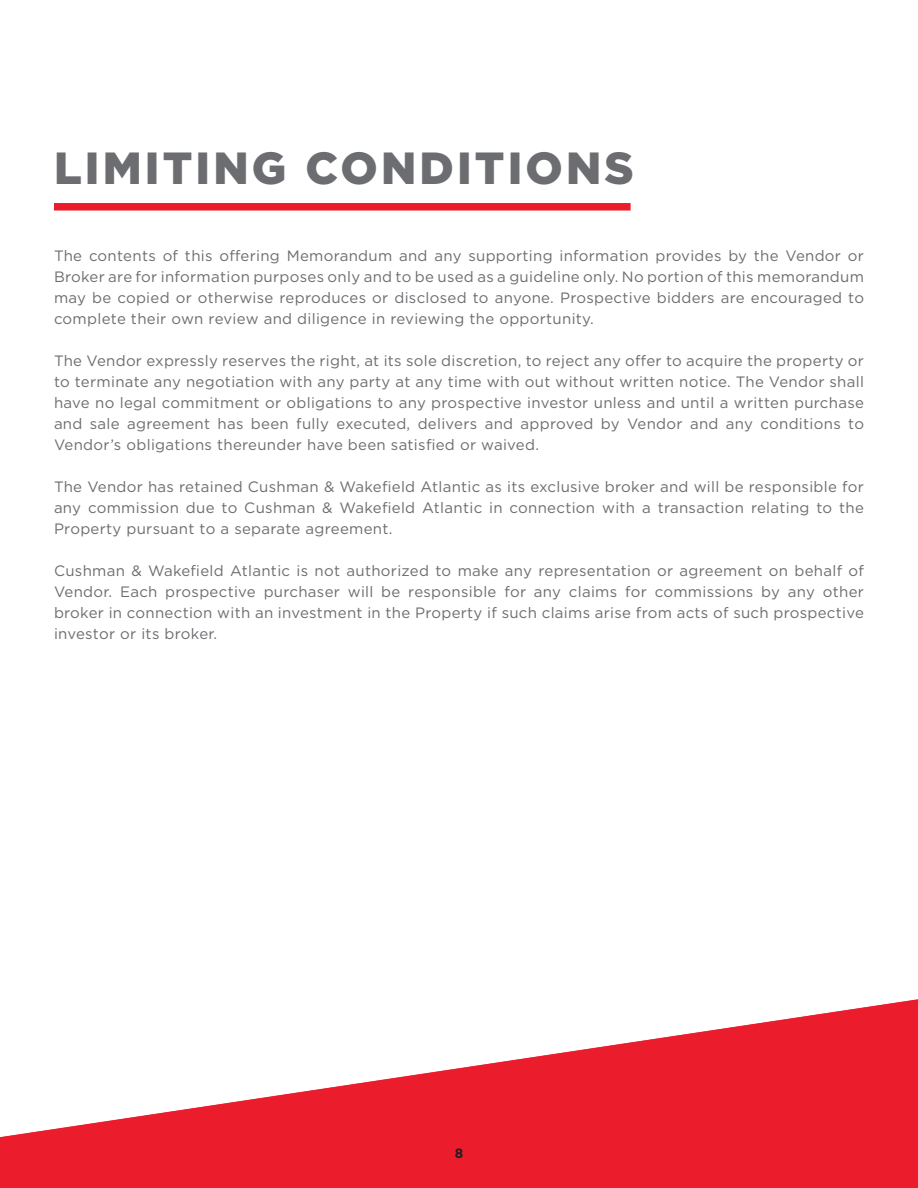
<style>
.page{position:relative;width:918px;height:1188px;background:#fff}
.page>*{position:absolute;margin:0;border:0;box-sizing:border-box;transform-origin:0 0}
.Page_header{font:900 45px "Gotham";letter-spacing:.07em;color:#6c6d70}
.t1{font:15px/21px "Gotham";letter-spacing:.02em;color:#6c6d70;text-align:justify}
.t2{font:700 13.5px "Gotham";color:#231f20}
</style>
<div class="page">
<div style="left:54px;top:203px;width:577px;height:8px;background:#eb1c2c"></div>
<svg style="left:0;top:999px;width:918px;height:189px;fill:#eb1c2c"></svg>
<p class="Page_header" style="left:54px;top:142px;width:582px">LIMITING CONDITIONS</p>
<p class="t1" style="left:54px;top:245px;width:812px">The contents of this offering Memorandum and any supporting information provides by the Vendor or Broker are for information purposes only and to be used as a guideline only. No portion of this memorandum may be copied or otherwise reproduces or disclosed to anyone. Prospective bidders are encouraged to complete their own review and diligence in reviewing the opportunity.</p>
<p class="t1" style="left:54px;top:350px;width:812px">The Vendor expressly reserves the right, at its sole discretion, to reject any offer to acquire the property or to terminate any negotiation with any party at any time with out without written notice. The Vendor shall have no legal commitment or obligations to any prospective investor unless and until a written purchase and sale agreement has been fully executed, delivers and approved by Vendor and any conditions to Vendor’s obligations thereunder have been satisfied or waived.</p>
<p class="t1" style="left:54px;top:476px;width:812px">The Vendor has retained Cushman &amp; Wakefield Atlantic as its exclusive broker and will be responsible for any commission due to Cushman &amp; Wakefield Atlantic in connection with a transaction relating to the Property pursuant to a separate agreement.</p>
<p class="t1" style="left:54px;top:560px;width:812px">Cushman &amp; Wakefield Atlantic is not authorized to make any representation or agreement on behalf of Vendor. Each prospective purchaser will be responsible for any claims for commissions by any other broker in connection with an investment in the Property if such claims arise from acts of such prospective investor or its broker.</p>
<p class="t2" style="left:455px;top:1144px;width:10px">8</p>
</div>
